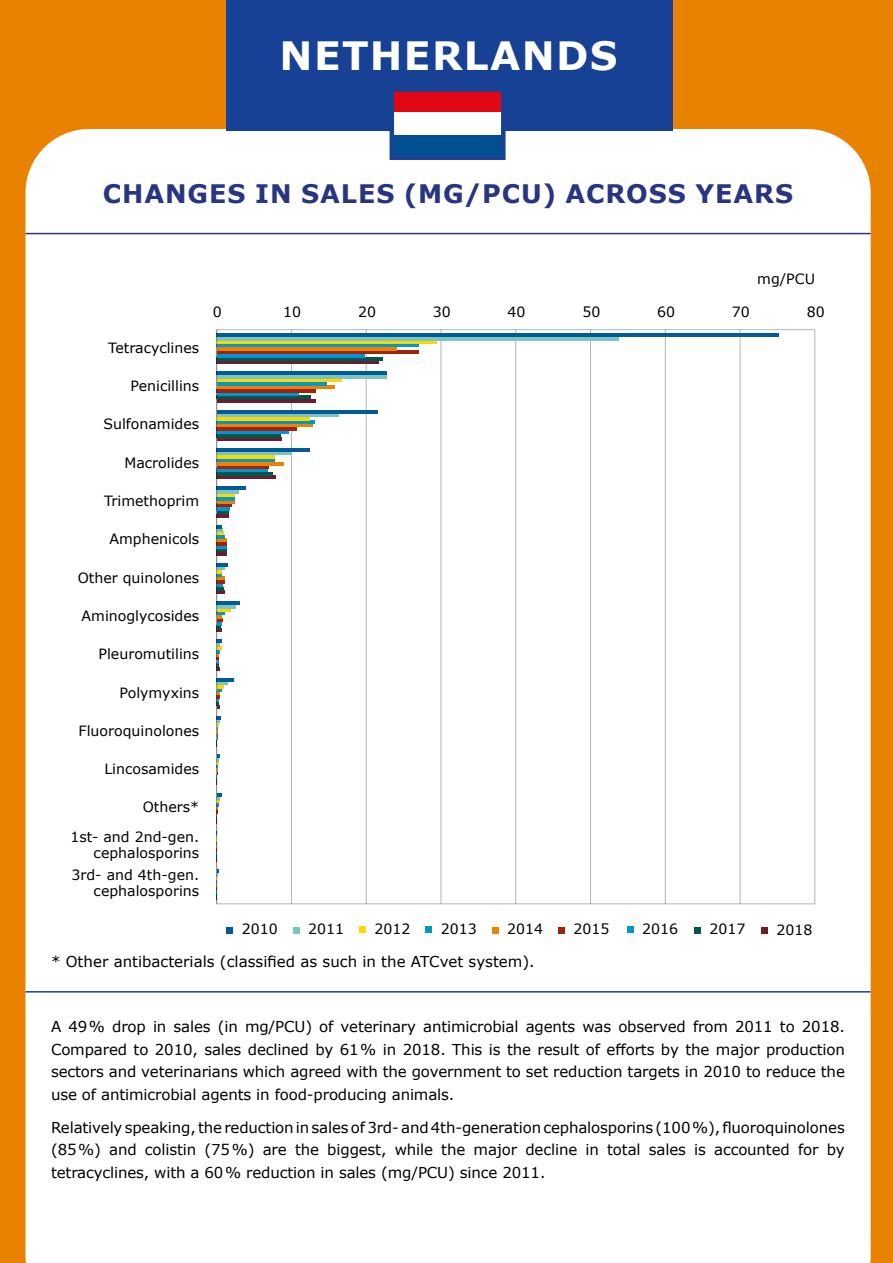
<style>
.page{position:relative;width:893px;height:1263px;background:#e88200}
.page>*{position:absolute;margin:0;border:0;box-sizing:border-box;transform-origin:0 0}
.t1{font:700 39px "Verdana";letter-spacing:.035em;color:#fff}
.t2{font:700 25.5px "Verdana";letter-spacing:.035em;color:#283583}
.t3{font:15px/22.5px "Verdana";letter-spacing:-.01em;color:#000;text-align:justify}
.t4{font:14.1px/29.8px "Verdana";color:#000;text-align:right}
</style>
<div class="page">
<div style="left:26px;top:129px;width:845px;height:1134px;background:#fff"></div>
<div style="left:226px;top:0;width:447px;height:130px;background:#164194"></div>
<svg style="left:395px;top:92px;width:106px;height:63px"></svg>
<div style="left:390px;top:87px;width:116px;height:73px;border:4px solid #164194"></div>
<hr style="left:26px;top:233px;width:845px;height:1px;background:#283583">
<div style="left:50px;top:263px;width:795px;height:677px;background:#fff"></div>
<hr style="left:291px;top:330px;width:1px;height:574px;background:#000">
<hr style="left:366px;top:330px;width:1px;height:574px;background:#000">
<hr style="left:441px;top:330px;width:1px;height:574px;background:#000">
<hr style="left:515px;top:330px;width:1px;height:574px;background:#000">
<hr style="left:590px;top:330px;width:1px;height:574px;background:#000">
<hr style="left:665px;top:330px;width:1px;height:574px;background:#000">
<hr style="left:740px;top:330px;width:1px;height:574px;background:#000">
<hr style="left:217px;top:329px;width:598px;height:1px;background:#000">
<hr style="left:217px;top:361px;width:162px;height:3px;background:#6b1d2f">
<hr style="left:217px;top:399px;width:99px;height:3px;background:#6b1d2f">
<hr style="left:217px;top:437px;width:65px;height:3px;background:#6b1d2f">
<hr style="left:217px;top:476px;width:59px;height:3px;background:#6b1d2f">
<svg style="left:217px;top:357px;width:166px;height:4px"></svg>
<hr style="left:217px;top:396px;width:94px;height:3px;background:#00574a">
<hr style="left:217px;top:434px;width:64px;height:3px;background:#00574a">
<hr style="left:217px;top:472px;width:56px;height:3px;background:#00574a">
<hr style="left:217px;top:354px;width:147px;height:3px;background:#0095d6">
<hr style="left:217px;top:392px;width:82px;height:3px;background:#0095d6">
<hr style="left:217px;top:431px;width:72px;height:3px;background:#0095d6">
<hr style="left:217px;top:469px;width:51px;height:3px;background:#0095d6">
<svg style="left:217px;top:507px;width:13px;height:10px"></svg>
<hr style="left:217px;top:351px;width:202px;height:3px;background:#a0220d">
<hr style="left:217px;top:389px;width:99px;height:3px;background:#a0220d">
<hr style="left:217px;top:427px;width:80px;height:3px;background:#a0220d">
<svg style="left:217px;top:465px;width:51px;height:4px"></svg>
<hr style="left:217px;top:504px;width:15px;height:3px;background:#a0220d">
<hr style="left:217px;top:347px;width:179px;height:3px;background:#f08100">
<hr style="left:217px;top:386px;width:117px;height:3px;background:#f08100">
<hr style="left:217px;top:424px;width:96px;height:3px;background:#f08100">
<hr style="left:217px;top:462px;width:66px;height:3px;background:#f08100">
<hr style="left:217px;top:500px;width:18px;height:3px;background:#f08100">
<hr style="left:217px;top:344px;width:202px;height:3px;background:#009bc5">
<hr style="left:217px;top:382px;width:109px;height:3px;background:#009bc5">
<hr style="left:217px;top:420px;width:98px;height:3px;background:#009bc5">
<hr style="left:217px;top:459px;width:58px;height:3px;background:#009bc5">
<hr style="left:217px;top:497px;width:18px;height:3px;background:#009bc5">
<svg style="left:217px;top:340px;width:220px;height:4px"></svg>
<hr style="left:217px;top:379px;width:125px;height:3px;background:#ffd600">
<hr style="left:217px;top:417px;width:93px;height:3px;background:#ffd600">
<hr style="left:217px;top:455px;width:58px;height:3px;background:#ffd600">
<hr style="left:217px;top:494px;width:18px;height:3px;background:#ffd600">
<svg style="left:217px;top:608px;width:13px;height:24px"></svg>
<svg style="left:217px;top:685px;width:7px;height:23px"></svg>
<hr style="left:217px;top:337px;width:402px;height:3px;background:#7bc5bf">
<hr style="left:217px;top:375px;width:169px;height:3px;background:#7bc5bf">
<hr style="left:217px;top:414px;width:121px;height:3px;background:#7bc5bf">
<hr style="left:217px;top:452px;width:75px;height:3px;background:#7bc5bf">
<hr style="left:217px;top:490px;width:22px;height:3px;background:#7bc5bf">
<hr style="left:217px;top:605px;width:19px;height:3px;background:#7bc5bf">
<svg style="left:217px;top:681px;width:11px;height:4px"></svg>
<hr style="left:217px;top:334px;width:562px;height:3px;background:#005b9d">
<hr style="left:217px;top:372px;width:170px;height:3px;background:#005b9d">
<hr style="left:217px;top:410px;width:161px;height:3px;background:#005b9d">
<hr style="left:217px;top:448px;width:93px;height:4px;background:#005b9d">
<hr style="left:217px;top:487px;width:29px;height:3px;background:#005b9d">
<svg style="left:217px;top:525px;width:10px;height:30px"></svg>
<svg style="left:217px;top:563px;width:11px;height:31px"></svg>
<hr style="left:217px;top:602px;width:23px;height:3px;background:#005b9d">
<svg style="left:217px;top:640px;width:5px;height:30px"></svg>
<hr style="left:217px;top:678px;width:17px;height:3px;background:#005b9d">
<svg style="left:217px;top:716px;width:4px;height:31px"></svg>
<svg style="left:217px;top:755px;width:2px;height:30px"></svg>
<svg style="left:217px;top:793px;width:5px;height:30px"></svg>
<svg style="left:217px;top:831px;width:1px;height:30px"></svg>
<svg style="left:217px;top:869px;width:1px;height:14px"></svg>
<hr style="left:217px;top:903px;width:598px;height:1px;background:#000">
<hr style="left:216px;top:330px;width:1px;height:574px;background:#000">
<hr style="left:814px;top:330px;width:1px;height:574px;background:#000">
<div style="left:492px;top:927px;width:7px;height:7px;background:#f08100"></div>
<div style="left:425px;top:926px;width:7px;height:7px;background:#009bc5"></div>
<div style="left:359px;top:926px;width:7px;height:7px;background:#ffd600"></div>
<div style="left:293px;top:927px;width:7px;height:7px;background:#7bc5bf"></div>
<div style="left:226px;top:926px;width:7px;height:7px;background:#005b9d"></div>
<div style="left:558px;top:926px;width:7px;height:7px;background:#a0220d"></div>
<div style="left:627px;top:926px;width:7px;height:7px;background:#0095d6"></div>
<div style="left:694px;top:926px;width:7px;height:7px;background:#00574a"></div>
<div style="left:761px;top:927px;width:7px;height:7px;background:#6b1d2f"></div>
<hr style="left:26px;top:991px;width:845px;height:1px;background:#164194">
<div style="left:459px;top:257px;width:108px;height:34px;background:#fff"></div>
<h1 class="t1" style="left:280px;top:28px;width:339px">NETHERLANDS</h1>
<h2 class="t2" style="left:103px;top:176px;width:692px">CHANGES IN SALES (MG/PCU) ACROSS YEARS</h2>
<p class="t4" style="left:757px;top:264px;width:59px">mg/PCU</p>
<p class="t4" style="left:108px;top:333px;width:93px">Tetracyclines</p>
<p class="t4" style="left:131px;top:371px;width:70px">Penicillins</p>
<p class="t4" style="left:103px;top:409px;width:97px">Sulfonamides</p>
<p class="t4" style="left:124px;top:447px;width:76px">Macrolides</p>
<p class="t4" style="left:104px;top:486px;width:97px">Trimethoprim</p>
<p class="t4" style="left:110px;top:524px;width:91px">Amphenicols</p>
<p class="t4" style="left:78px;top:562px;width:123px">Other quinolones</p>
<p class="t4" style="left:82px;top:601px;width:119px">Aminoglycosides</p>
<p class="t4" style="left:99px;top:639px;width:102px">Pleuromutilins</p>
<p class="t4" style="left:120px;top:677px;width:81px">Polymyxins</p>
<p class="t4" style="left:79px;top:716px;width:122px">Fluoroquinolones</p>
<p class="t4" style="left:104px;top:754px;width:96px">Lincosamides</p>
<p class="t4" style="left:70px;top:792px;width:130px">Others*<br>1st- and 2nd-gen.</p>
<p class="t4" style="left:71px;top:842px;width:129px;line-height:22px">cephalosporins<br>3rd- and 4th-gen.</p>
<p class="t4" style="left:94px;top:876px;width:107px">cephalosporins</p>
<p class="t4" style="left:213px;top:297px;width:11px">0</p>
<p class="t4" style="left:283px;top:297px;width:20px">10</p>
<p class="t4" style="left:358px;top:297px;width:20px">20</p>
<p class="t4" style="left:433px;top:297px;width:20px">30</p>
<p class="t4" style="left:508px;top:297px;width:20px">40</p>
<p class="t4" style="left:582px;top:297px;width:20px">50</p>
<p class="t4" style="left:657px;top:297px;width:20px">60</p>
<p class="t4" style="left:732px;top:297px;width:20px">70</p>
<p class="t4" style="left:807px;top:297px;width:20px">80</p>
<p class="t4" style="left:242px;top:914px;width:38px">2010</p>
<p class="t4" style="left:308px;top:914px;width:38px">2011</p>
<p class="t4" style="left:375px;top:913px;width:38px">2012</p>
<p class="t4" style="left:441px;top:914px;width:38px">2013</p>
<p class="t4" style="left:507px;top:914px;width:38px">2014</p>
<p class="t4" style="left:574px;top:914px;width:38px">2015</p>
<p class="t4" style="left:642px;top:914px;width:38px">2016</p>
<p class="t4" style="left:709px;top:914px;width:38px">2017</p>
<p class="t4" style="left:776px;top:914px;width:38px">2018</p>
<p class="t3" style="left:51px;top:950px;width:485px">* Other antibacterials (classified as such in the ATCvet system).</p>
<p class="t3" style="left:51px;top:1015px;width:795px">A 49% drop in sales (in mg/PCU) of veterinary antimicrobial agents was observed from 2011 to 2018.<br>Compared to 2010, sales declined by 61% in 2018. This is the result of efforts by the major production sectors and veterinarians which agreed with the government to set reduction targets in 2010 to reduce the use of antimicrobial agents in food-producing animals.</p>
<p class="t3" style="left:51px;top:1116px;width:795px">Relatively speaking, the reduction in sales of 3rd- and 4th-generation cephalosporins (100%), fluoroquinolones (85%) and colistin (75%) are the biggest, while the major decline in total sales is accounted for by tetracyclines, with a 60% reduction in sales (mg/PCU) since 2011.</p>
</div>
